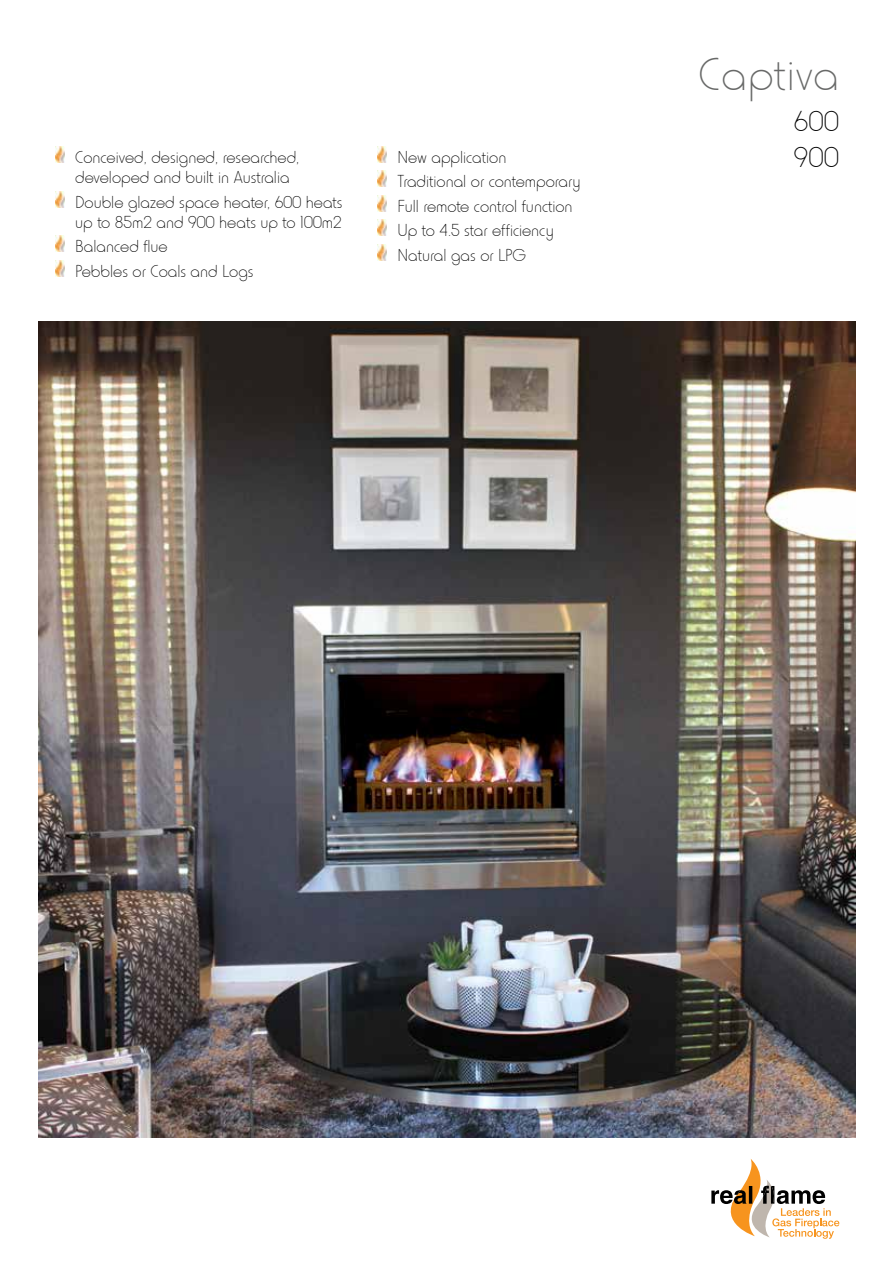
<style>
.page{position:relative;width:893px;height:1263px;background:#fff}
.page>*{position:absolute;margin:0;border:0;box-sizing:border-box;transform-origin:0 0}
.t1{font:48px "Horatio D Ligh";letter-spacing:.02em;color:#686968}
.t2{font:30px/36px "Horatio D Ligh";letter-spacing:.02em;color:#000}
.t3{font:18px/24.5px "Horatio D Ligh";color:#000}
</style>
<div class="page">
<svg style="left:711px;top:1159px;width:128px;height:80px"></svg>
<img style="left:38px;top:321px;width:817px;height:816px">
<img style="left:55px;top:146px;width:9px;height:16px">
<img style="left:55px;top:191px;width:9px;height:16px">
<svg style="left:55px;top:235px;width:10px;height:17px"></svg>
<img style="left:55px;top:236px;width:9px;height:16px">
<img style="left:55px;top:260px;width:9px;height:16px">
<svg style="left:377px;top:146px;width:10px;height:17px"></svg>
<img style="left:378px;top:146px;width:8px;height:16px">
<svg style="left:377px;top:170px;width:10px;height:17px"></svg>
<img style="left:378px;top:171px;width:8px;height:16px">
<svg style="left:377px;top:195px;width:10px;height:17px"></svg>
<img style="left:378px;top:195px;width:8px;height:16px">
<svg style="left:377px;top:219px;width:10px;height:17px"></svg>
<img style="left:378px;top:220px;width:8px;height:16px">
<svg style="left:377px;top:244px;width:10px;height:17px"></svg>
<img style="left:378px;top:244px;width:8px;height:16px">
<p class="t3" style="left:75px;top:147px;width:226px;line-height:20.2px">Conceived, designed, researched, developed and built in Australia</p>
<p class="t3" style="left:75px;top:192px;width:269px;line-height:20.2px">Double glazed space heater, 600 heats up to 85m2 and 900 heats up to 100m2</p>
<p class="t3" style="left:75px;top:234px;width:180px">Balanced flue<br>Pebbles or Coals and Logs</p>
<p class="t3" style="left:398px;top:145px;width:184px">New application<br>Traditional or contemporary<br>Full remote control function<br>Up to 4.5 star efficiency<br>Natural gas or LPG</p>
<h1 class="t1" style="left:699px;top:47px;width:142px">Captiva</h1>
<h2 class="t2" style="left:794px;top:103px;width:47px">600<br>900</h2>
</div>
